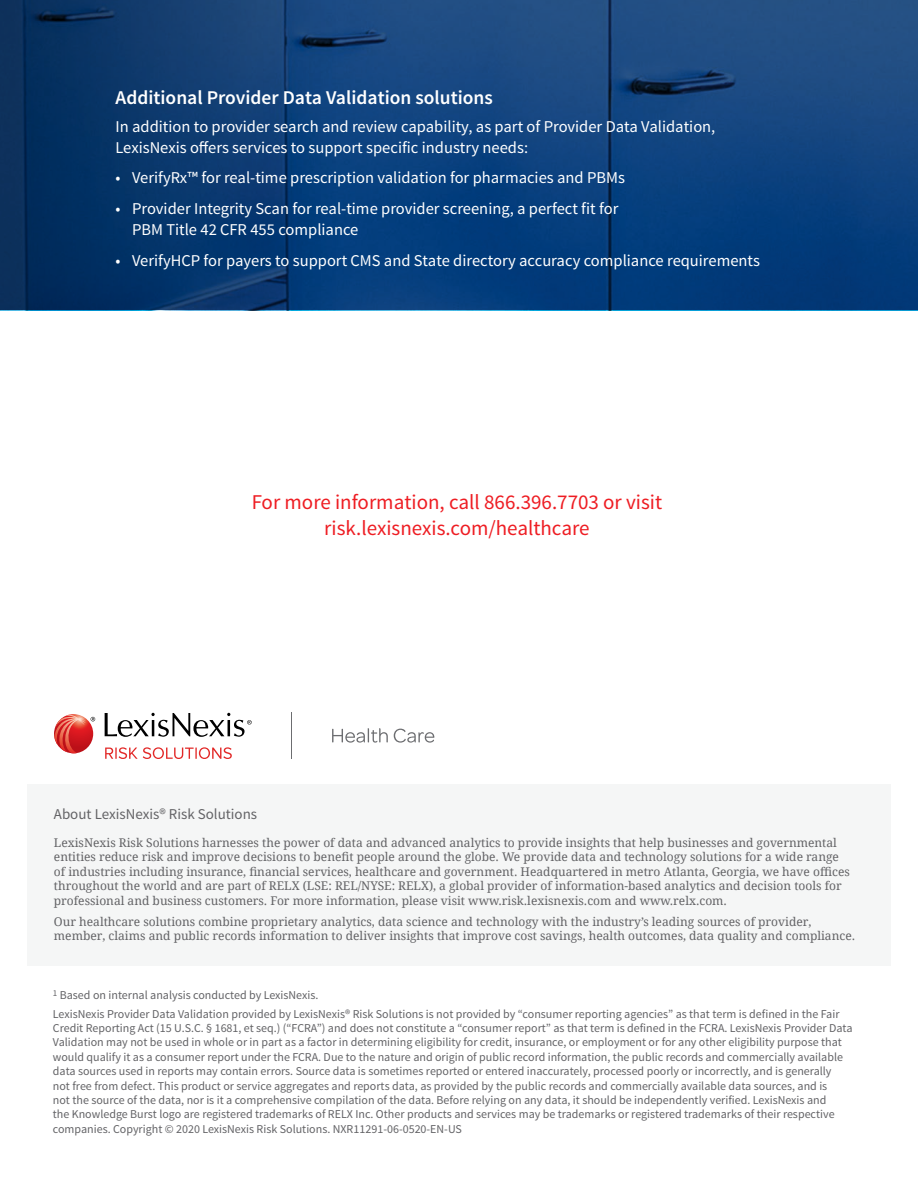
<style>
.page{position:relative;width:918px;height:1188px;background:#fff}
.page>*{position:absolute;margin:0;border:0;box-sizing:border-box;transform-origin:0 0}
.Back_Cover_CTA{font:21px/25.2px "Source Sans Pro";color:#ee1d23;text-align:center}
.Content_-_Subhead{font:600 19.5px "Source Sans Pro";color:#fff}
.Content_-_1_Column{font:16.5px/21px "Source Sans Pro";color:#fff}
.Back_Cover_Subhead{font:15px "Source Sans Pro";color:#636366}
.Back_Cover_Legal{font:12px/14.4px "Source Sans Pro";color:#636366}
.Back_Cover__About__C{font:12px/14.4px "Droid Serif";color:#636366}
</style>
<div class="page">
<div style="left:0;top:0;width:918px;height:310px;background:linear-gradient(to bottom,#255084,#003778)"></div>
<div style="left:27px;top:784px;width:864px;height:182px;background:#f5f6f6"></div>
<svg style="left:0;top:0;width:382px;height:310px;background:#0a386d"></svg>
<svg style="left:105px;top:713px;width:147px;height:24px"></svg>
<svg style="left:54px;top:715px;width:41px;height:38px"></svg>
<svg style="left:105px;top:747px;width:127px;height:12px"></svg>
<hr style="left:291px;top:713px;width:1px;height:46px;background:#6c6d70">
<svg style="left:332px;top:728px;width:56px;height:15px"></svg>
<svg style="left:394px;top:729px;width:40px;height:14px"></svg>
<p class="Content_-_Subhead" style="left:116px;top:85px;width:379px">Additional Provider Data Validation solutions</p>
<p class="Content_-_1_Column" style="left:116px;top:116px;width:601px">In addition to provider search and review capability, as part of Provider Data Validation,<br>LexisNexis offers services to support specific industry needs:</p>
<p class="Content_-_1_Column" style="left:116px;top:168px;width:511px">• VerifyRx™ for real-time prescription validation for pharmacies and PBMs</p>
<p class="Content_-_1_Column" style="left:132px;top:198px;width:488px;text-indent:-16px">• Provider Integrity Scan for real-time provider screening, a perfect fit for<br>PBM Title 42 CFR 455 compliance</p>
<p class="Content_-_1_Column" style="left:116px;top:250px;width:646px">• VerifyHCP for payers to support CMS and State directory accuracy compliance requirements</p>
<p class="Back_Cover_CTA" style="left:252px;top:490px;width:412px">For more information, call 866.396.7703 or visit risk.lexisnexis.com/healthcare</p>
<p class="Back_Cover_Subhead" style="left:54px;top:805px;width:205px">About LexisNexis® Risk Solutions</p>
<p class="Back_Cover__About__C" style="left:54px;top:835px;width:797px">LexisNexis Risk Solutions harnesses the power of data and advanced analytics to provide insights that help businesses and governmental entities reduce risk and improve decisions to benefit people around the globe. We provide data and technology solutions for a wide range of industries including insurance, financial services, healthcare and government. Headquartered in metro Atlanta, Georgia, we have offices throughout the world and are part of RELX (LSE: REL/NYSE: RELX), a global provider of information-based analytics and decision tools for professional and business customers. For more information, please visit www.risk.lexisnexis.com and www.relx.com.</p>
<p class="Back_Cover__About__C" style="left:54px;top:914px;width:803px">Our healthcare solutions combine proprietary analytics, data science and technology with the industry’s leading sources of provider, member, claims and public records information to deliver insights that improve cost savings, health outcomes, data quality and compliance.</p>
<p class="Back_Cover_Legal" style="left:53px;top:988px;width:267px"><sup>1</sup> Based on internal analysis conducted by LexisNexis.</p>
<p class="Back_Cover_Legal" style="left:53px;top:1007px;width:801px">LexisNexis Provider Data Validation provided by LexisNexis® Risk Solutions is not provided by “consumer reporting agencies” as that term is defined in the Fair Credit Reporting Act (15 U.S.C. § 1681, et seq.) (“FCRA”) and does not constitute a “consumer report” as that term is defined in the FCRA. LexisNexis Provider Data Validation may not be used in whole or in part as a factor in determining eligibility for credit, insurance, or employment or for any other eligibility purpose that would qualify it as a consumer report under the FCRA. Due to the nature and origin of public record information, the public records and commercially available data sources used in reports may contain errors. Source data is sometimes reported or entered inaccurately, processed poorly or incorrectly, and is generally<br>not free from defect. This product or service aggregates and reports data, as provided by the public records and commercially available data sources, and is<br>not the source of the data, nor is it a comprehensive compilation of the data. Before relying on any data, it should be independently verified. LexisNexis and<br>the Knowledge Burst logo are registered trademarks of RELX Inc. Other products and services may be trademarks or registered trademarks of their respective companies. Copyright © 2020 LexisNexis Risk Solutions. NXR11291-06-0520-EN-US</p>
</div>
